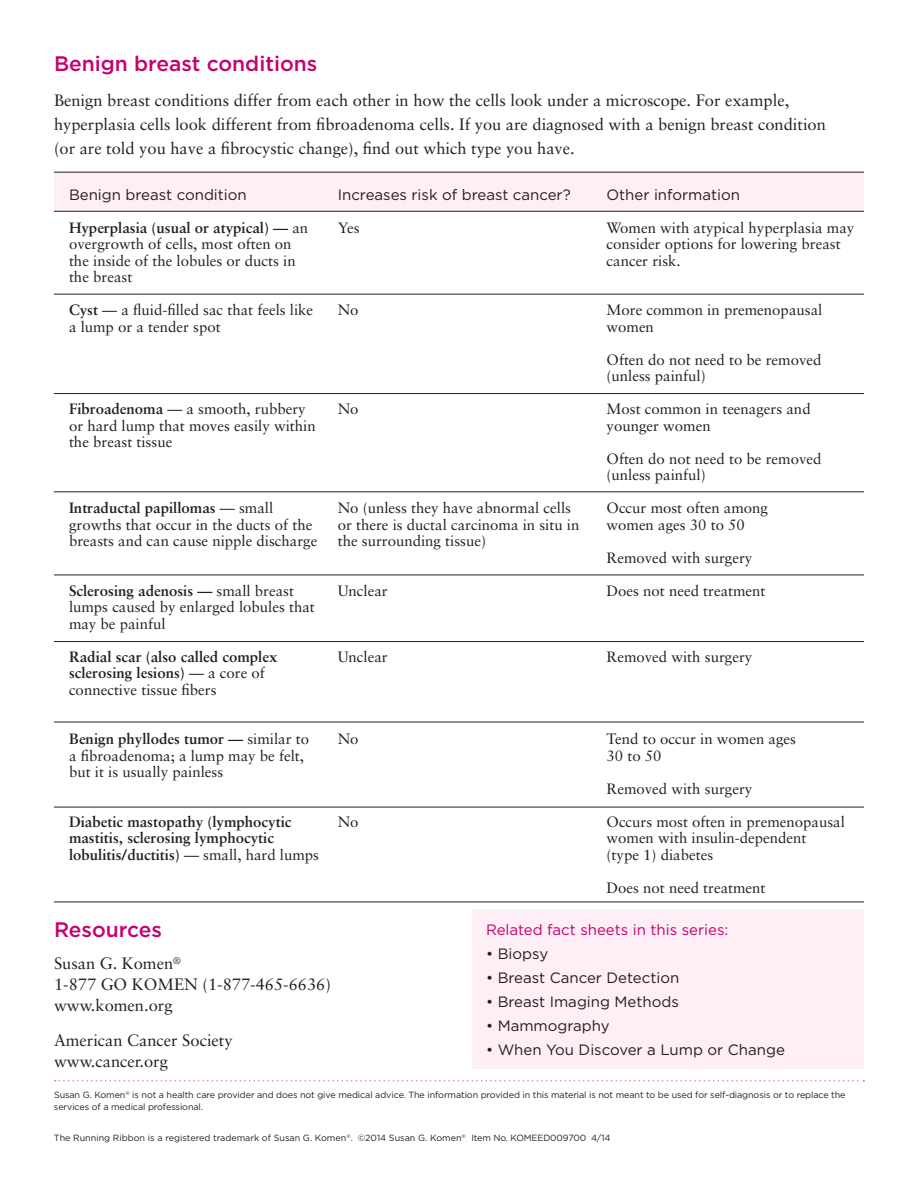
<style>
.page{position:relative;width:918px;height:1188px;background:#fff}
.page>*{position:absolute;margin:0;border:0;box-sizing:border-box;transform-origin:0 0}
.t1{font:500 21px "Gotham";color:#c6006f}
.t2{font:16.5px/21px "Sabon";color:#231f20}
.t3{font:15px/16.5px "Sabon";color:#231f20}
.t4{font:700 15px/16.5px "Sabon";color:#231f20}
.t5{font:15px "Gotham";color:#231f20}
.t6{font:15px "Gotham";color:#c6006f}
.t7{font:9px/12px "Gotham";letter-spacing:-.01em;color:#231f20}
.s1{font-weight:700}
.s2{font-weight:400}
</style>
<div class="page">
<svg style="left:55px;top:1080px;width:809px;height:2px"></svg>
<div style="left:472px;top:909px;width:392px;height:159px;background:#fdeff5"></div>
<div style="left:54px;top:172px;width:810px;height:40px;background:#fdeff5"></div>
<hr style="left:54px;top:211px;width:810px;height:1px;background:#231f20">
<hr style="left:54px;top:294px;width:810px;height:1px;background:#231f20">
<hr style="left:54px;top:491px;width:810px;height:1px;background:#231f20">
<hr style="left:54px;top:172px;width:810px;height:1px;background:#231f20">
<hr style="left:54px;top:575px;width:810px;height:1px;background:#231f20">
<hr style="left:54px;top:641px;width:810px;height:1px;background:#231f20">
<hr style="left:54px;top:722px;width:810px;height:1px;background:#231f20">
<hr style="left:54px;top:807px;width:810px;height:1px;background:#231f20">
<hr style="left:54px;top:902px;width:810px;height:1px;background:#231f20">
<hr style="left:54px;top:393px;width:810px;height:1px;background:#231f20">
<h1 class="t1" style="left:54px;top:51px;width:265px">Benign breast conditions</h1>
<p class="t2" style="left:54px;top:88px;width:773px;line-height:24px">Benign breast conditions differ from each other in how the cells look under a microscope. For example, hyperplasia cells look different from fibroadenoma cells. If you are diagnosed with a benign breast condition (or are told you have a fibrocystic change), find out which type you have.</p>
<p class="t5" style="left:69px;top:186px;width:179px">Benign breast condition</p>
<p class="t3" style="left:69px;top:219px;width:241px"><span class="s1">Hyperplasia (usual or atypical) —</span> an overgrowth of cells, most often on the inside of the lobules or ducts in the breast</p>
<p class="t3" style="left:69px;top:302px;width:246px"><span class="s1">Cyst</span> — a fluid-filled sac that feels like a lump or a tender spot</p>
<p class="t5" style="left:338px;top:186px;width:235px">Increases risk of breast cancer?</p>
<p class="t3" style="left:338px;top:219px;width:24px">Yes</p>
<p class="t5" style="left:607px;top:186px;width:135px">Other information</p>
<p class="t3" style="left:607px;top:219px;width:249px">Women with atypical hyperplasia may consider options for lowering breast cancer risk.</p>
<p class="t3" style="left:607px;top:302px;width:217px">More common in premenopausal women</p>
<p class="t3" style="left:607px;top:351px;width:217px">Often do not need to be removed (unless painful)</p>
<p class="t3" style="left:607px;top:401px;width:206px">Most common in teenagers and younger women</p>
<p class="t3" style="left:607px;top:450px;width:217px">Often do not need to be removed (unless painful)</p>
<p class="t3" style="left:607px;top:500px;width:163px">Occur most often among women ages 30 to 50</p>
<p class="t3" style="left:607px;top:549px;width:147px">Removed with surgery</p>
<p class="t3" style="left:607px;top:582px;width:161px">Does not need treatment</p>
<p class="t3" style="left:338px;top:302px;width:22px">No</p>
<p class="t3" style="left:69px;top:401px;width:248px"><span class="s1">Fibroadenoma</span> — a smooth, rubbery or hard lump that moves easily within the breast tissue</p>
<p class="t3" style="left:338px;top:401px;width:22px">No</p>
<p class="t3" style="left:338px;top:500px;width:243px">No (unless they have abnormal cells or there is ductal carcinoma in situ in the surrounding tissue)</p>
<p class="t3" style="left:338px;top:582px;width:51px">Unclear</p>
<p class="t3" style="left:69px;top:500px;width:250px"><span class="s1">Intraductal papillomas</span> — small growths that occur in the ducts of the breasts and can cause nipple discharge</p>
<p class="t3" style="left:69px;top:582px;width:247px"><span class="s1">Sclerosing adenosis —</span> small breast lumps caused by enlarged lobules that may be painful</p>
<p class="t4" style="left:69px;top:648px;width:210px">Radial scar (also called complex sclerosing lesions) <span class="s2">— a core of connective tissue fibers</span></p>
<p class="t3" style="left:69px;top:731px;width:242px"><span class="s1">Benign phyllodes tumor —</span> similar to a fibroadenoma; a lump may be felt, but it is usually painless</p>
<p class="t4" style="left:69px;top:813px;width:252px">Diabetic mastopathy (lymphocytic mastitis, sclerosing lymphocytic lobulitis/ductitis) <span class="s2">— small, hard lumps</span></p>
<p class="t3" style="left:338px;top:648px;width:51px">Unclear</p>
<p class="t3" style="left:607px;top:648px;width:147px">Removed with surgery</p>
<p class="t3" style="left:607px;top:731px;width:191px">Tend to occur in women ages<br>30 to 50</p>
<p class="t3" style="left:607px;top:780px;width:147px">Removed with surgery</p>
<p class="t3" style="left:607px;top:813px;width:240px">Occurs most often in premenopausal women with insulin-dependent<br>(type 1) diabetes</p>
<p class="t3" style="left:607px;top:879px;width:161px">Does not need treatment</p>
<p class="t3" style="left:338px;top:731px;width:22px">No</p>
<p class="t3" style="left:338px;top:813px;width:22px">No</p>
<h1 class="t1" style="left:54px;top:918px;width:110px">Resources</h1>
<p class="t2" style="left:54px;top:953px;width:278px">Susan G. Komen<sup>®<br></sup>1-877 GO KOMEN (1-877-465-6636) www.komen.org</p>
<p class="t2" style="left:54px;top:1029px;width:180px">American Cancer Society www.cancer.org</p>
<p class="t6" style="left:486px;top:921px;width:244px">Related fact sheets in this series:</p>
<p class="t5" style="left:486px;top:945px;width:64px">• Biopsy</p>
<p class="t5" style="left:486px;top:969px;width:195px">• Breast Cancer Detection</p>
<p class="t5" style="left:486px;top:993px;width:194px">• Breast Imaging Methods</p>
<p class="t5" style="left:486px;top:1017px;width:125px">• Mammography</p>
<p class="t5" style="left:486px;top:1041px;width:300px">• When You Discover a Lump or Change</p>
<p class="t7" style="left:54px;top:1089px;width:793px">Susan G. Komen<sup>®</sup> is not a health care provider and does not give medical advice. The information provided in this material is not meant to be used for self-diagnosis or to replace the services of a medical professional.</p>
<p class="t7" style="left:54px;top:1132px;width:300px">The Running Ribbon is a registered trademark of Susan G. Komen<sup>®</sup>.</p>
<p class="t7" style="left:358px;top:1132px;width:254px">©2014 Susan G. Komen<sup>®</sup> Item No. KOMEED009700 4/14</p>
</div>
